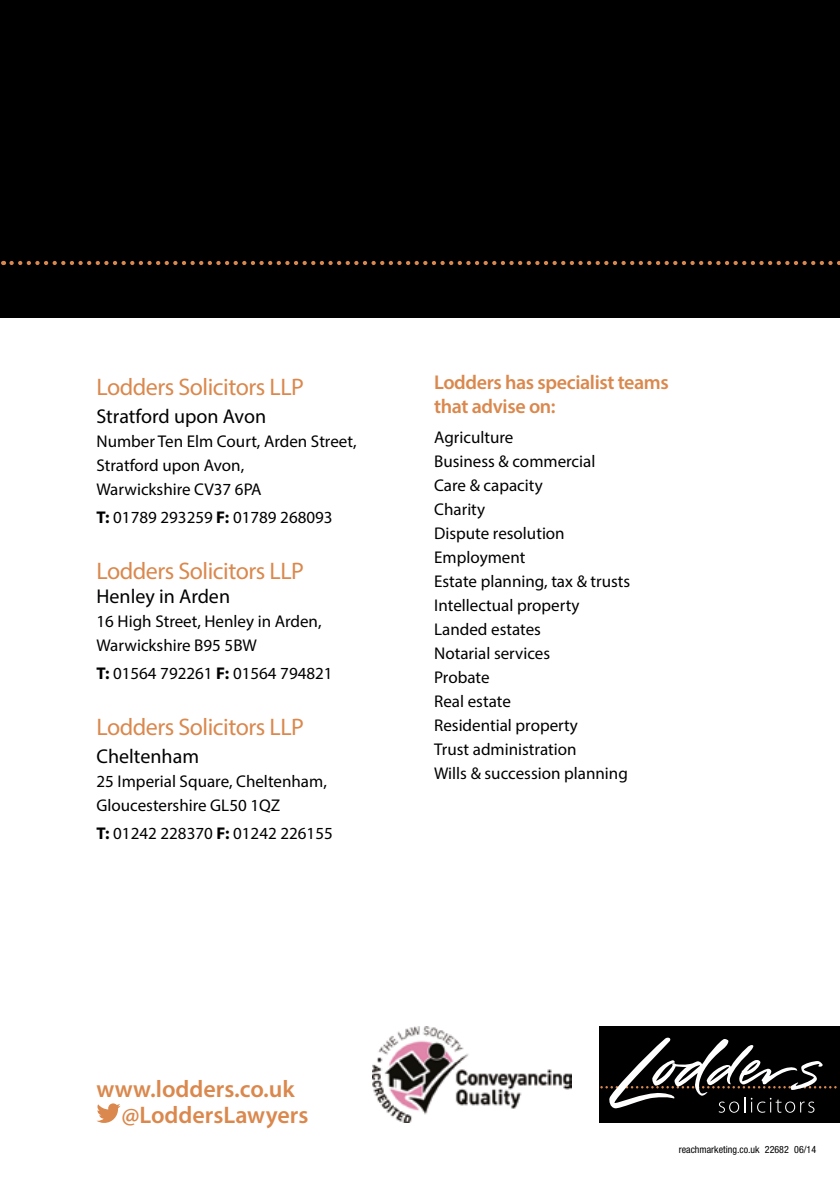
<style>
.page{position:relative;width:840px;height:1191px;background:#fff}
.page>*{position:absolute;margin:0;border:0;box-sizing:border-box;transform-origin:0 0}
.t1{font:24px "Myriad Pro";letter-spacing:-.02em;color:#da884d}
.t2{font:600 24px/26px "Myriad Pro";color:#da884d}
.t3{font:20px "Myriad Pro";color:#000}
.t4{font:600 20px/24px "Myriad Pro";letter-spacing:-.02em;color:#da884d}
.t5{font:17px/24px "Myriad Pro";color:#000}
.t6{font:condensed 10px "Helvetica Neue";color:#000}
.s1{font-weight:700}
</style>
<div class="page">
<div style="left:0;top:0;width:839px;height:317px;background:#000"></div>
<svg style="left:12px;top:261px;width:828px;height:4px"></svg>
<div style="left:599px;top:1026px;width:240px;height:97px;background:#000"></div>
<svg style="left:600px;top:1037px;width:236px;height:75px"></svg>
<img style="left:372px;top:1026px;width:199px;height:97px">
<svg style="left:96px;top:1103px;width:24px;height:20px"></svg>
<h1 class="t1" style="left:96px;top:372px;width:209px">Lodders Solicitors LLP</h1>
<p class="t3" style="left:96px;top:404px;width:171px">Stratford upon Avon</p>
<p class="t5" style="left:96px;top:429px;width:261px">Number Ten Elm Court, Arden Street,<br>Stratford upon Avon,<br>Warwickshire CV37 6PA</p>
<p class="t5" style="left:96px;top:505px;width:237px"><span class="s1">T:</span> 01789 293259 <span class="s1">F:</span> 01789 268093</p>
<h1 class="t1" style="left:96px;top:556px;width:209px">Lodders Solicitors LLP</h1>
<p class="t3" style="left:96px;top:584px;width:135px">Henley in Arden</p>
<p class="t5" style="left:96px;top:609px;width:226px">16 High Street, Henley in Arden,<br>Warwickshire B95 5BW</p>
<p class="t5" style="left:96px;top:661px;width:237px"><span class="s1">T:</span> 01564 792261 <span class="s1">F:</span> 01564 794821</p>
<h1 class="t1" style="left:96px;top:712px;width:209px">Lodders Solicitors LLP</h1>
<p class="t3" style="left:96px;top:744px;width:104px">Cheltenham</p>
<p class="t5" style="left:96px;top:769px;width:232px">25 Imperial Square, Cheltenham,<br>Gloucestershire GL50 1QZ</p>
<p class="t5" style="left:96px;top:821px;width:238px"><span class="s1">T:</span> 01242 228370 <span class="s1">F:</span> 01242 226155</p>
<p class="t4" style="left:434px;top:370px;width:236px">Lodders has specialist teams that advise on:</p>
<p class="t5" style="left:434px;top:425px;width:197px">Agriculture<br>Business &amp; commercial<br>Care &amp; capacity<br>Charity<br>Dispute resolution<br>Employment<br>Estate planning, tax &amp; trusts<br>Intellectual property<br>Landed estates<br>Notarial services<br>Probate<br>Real estate<br>Residential property<br>Trust administration<br>Wills &amp; succession planning</p>
<h1 class="t2" style="left:121px;top:1075px;width:188px;text-indent:-25px">www.lodders.co.uk @LoddersLawyers</h1>
<p class="t6" style="left:678px;top:1143px;width:139px">reachmarketing.co.uk 22682 06/14</p>
</div>
